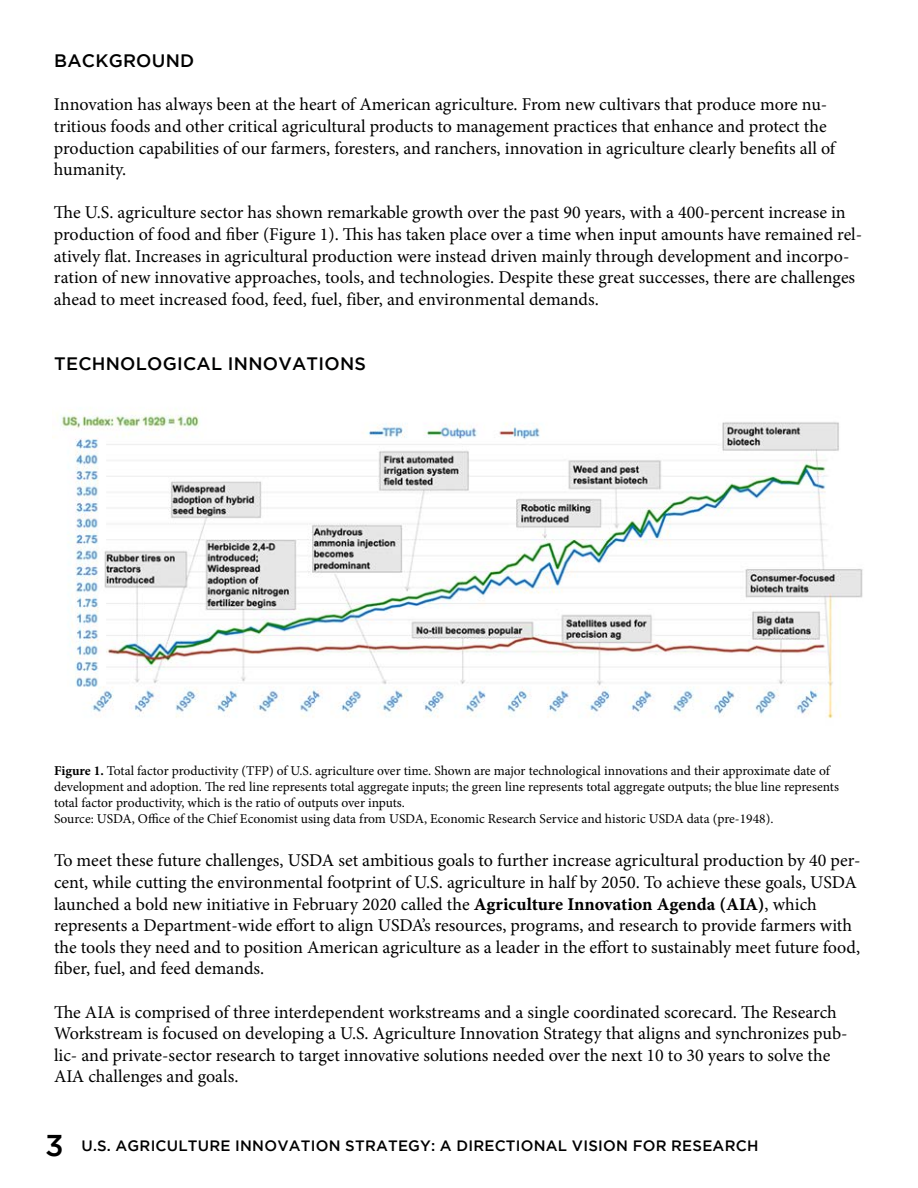
<style>
.page{position:relative;width:918px;height:1188px;background:#fff}
.page>*{position:absolute;margin:0;border:0;box-sizing:border-box;transform-origin:0 0}
.t1{font:18px/21.6px "Minion Pro";color:#000101}
.t2{font:500 18px "Gotham";letter-spacing:.015em;color:#000101}
.t3{font:500 15px "Gotham";letter-spacing:.015em;color:#000}
.t4{font:13.5px/16.2px "Minion Pro";letter-spacing:-.005em;color:#000101}
.s1{font-weight:700}
.s2{font-family:"Minion Pro Bold Capt"}
.s3{font-size:30px}
</style>
<div class="page">
<hr style="left:917px;top:741px;width:1px;height:263px;background:#6e98a1">
<img style="left:52px;top:410px;width:811px;height:309px">
<p class="t2" style="left:54px;top:51px;width:142px">BACKGROUND</p>
<p class="t1" style="left:54px;top:94px;width:784px">Innovation has always been at the heart of American agriculture. From new cultivars that produce more nu&shy;tritious foods and other critical agricultural products to management practices that enhance and protect the production capabilities of our farmers, foresters, and ranchers, innovation in agriculture clearly benefts all of humanity.</p>
<p class="t1" style="left:54px;top:202px;width:810px">Te U.S. agriculture sector has shown remarkable growth over the past 90 years, with a 400-percent increase in production of food and fber (Figure 1). Tis has taken place over a time when input amounts have remained rel&shy;atively fat. Increases in agricultural production were instead driven mainly through development and incorpo&shy;ration of new innovative approaches, tools, and technologies. Despite these great successes, there are challenges ahead to meet increased food, feed, fuel, fiber, and environmental demands.</p>
<p class="t2" style="left:54px;top:353px;width:313px">TECHNOLOGICAL INNOVATIONS</p>
<p class="t4" style="left:54px;top:762px;width:787px"><span class="s1">Figure 1.</span> Total factor productivity (TFP) of U.S. agriculture over time. Shown are major technological innovations and their approximate date of development and adoption. Te red line represents total aggregate inputs; the green line represents total aggregate outputs; the blue line represents total factor productivity, which is the ratio of outputs over inputs.<br>Source: USDA, Ofce of the Chief Economist using data from USDA, Economic Research Service and historic USDA data (pre-1948).</p>
<p class="t1" style="left:54px;top:850px;width:808px">To meet these future challenges, USDA set ambitious goals to further increase agricultural production by 40 per&shy;cent, while cutting the environmental footprint of U.S. agriculture in half by 2050. To achieve these goals, USDA launched a bold new initiative in February 2020 called the <span class="s2">Agriculture Innovation Agenda (AIA)</span>, which represents a Department-wide efort to align USDA’s resources, programs, and research to provide farmers with the tools they need and to position American agriculture as a leader in the efort to sustainably meet future food, fber, fuel, and feed demands.</p>
<p class="t1" style="left:54px;top:1001px;width:795px">Te AIA is comprised of three interdependent workstreams and a single coordinated scorecard. Te Research Workstream is focused on developing a U.S. Agriculture Innovation Strategy that aligns and synchronizes pub&shy;lic- and private-sector research to target innovative solutions needed over the next 10 to 30 years to solve the AIA challenges and goals.</p>
<p class="t3" style="left:45px;top:1137px;width:715px"><span class="s3">3</span> U.S. AGRICULTURE INNOVATION STRATEGY: A DIRECTIONAL VISION FOR RESEARCH</p>
</div>
